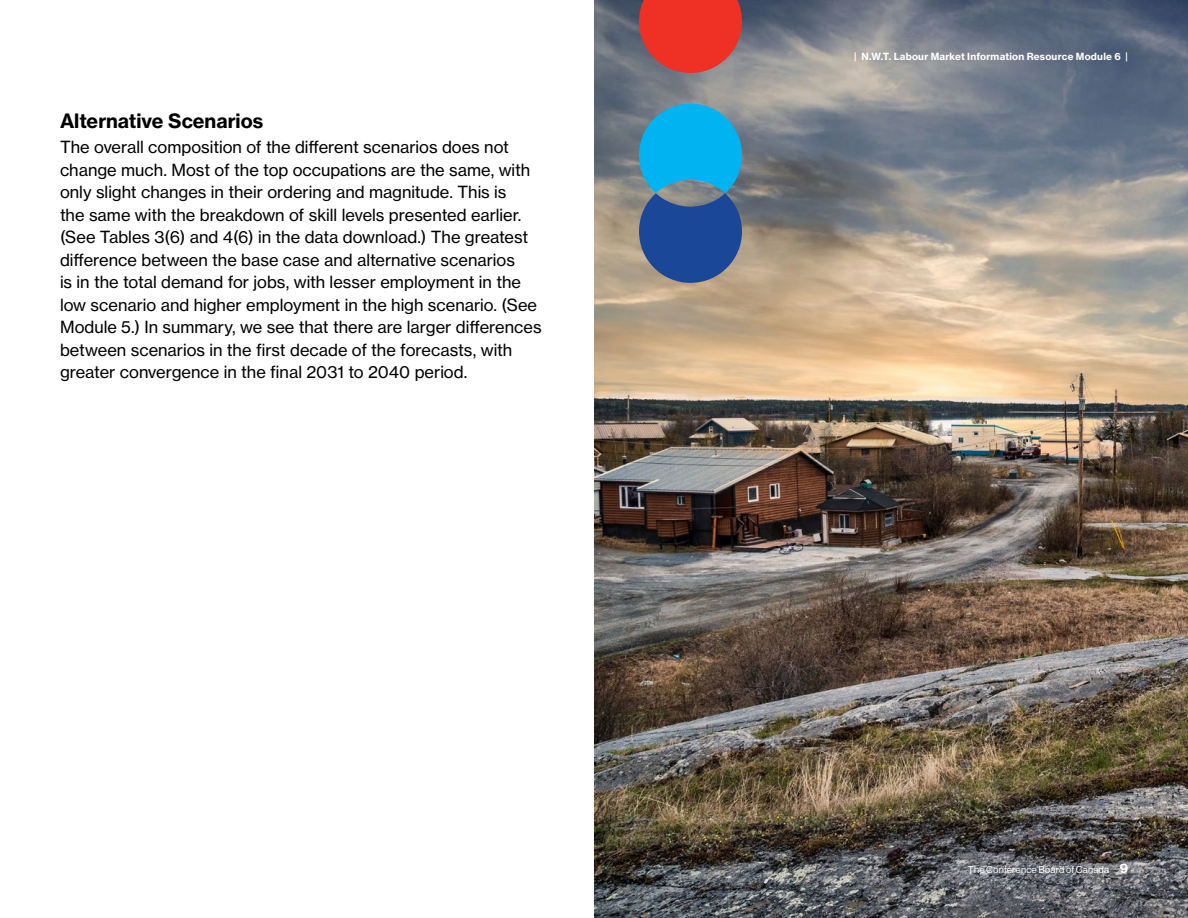
<style>
.page{position:relative;width:1188px;height:918px;background:#fff}
.page>*{position:absolute;margin:0;border:0;box-sizing:border-box;transform-origin:0 0}
.t1{font:19.5px "N Haas Grotesk TX Pro 75 Bd";color:#000}
.t2{font:16.5px/22.5px "N Haas Grotesk TX Pro 55 Rg";color:#000}
.t3{font:9.75px "N Haas Grotesk TX Pro 75 Bd";letter-spacing:.025em;color:#fff}
.t4{font:9.75px "N Haas Grotesk DS Pro 55 Rg";letter-spacing:.02em;color:#fff}
.s1{font-family:"N Haas Grotesk DS Pro 75 Bd";font-size:13.5px}
</style>
<div class="page">
<img style="left:594px;top:0;width:594px;height:918px">
<svg style="left:639px;top:0;width:103px;height:73px;background:#da3d33"></svg>
<svg style="left:639px;top:104px;width:103px;height:179px;background:#2c80b5"></svg>
<p class="t1" style="left:60px;top:108px;width:205px">Alternative Scenarios</p>
<p class="t2" style="left:60px;top:136px;width:483px">The overall composition of the different scenarios does not change much. Most of the top occupations are the same, with only slight changes in their ordering and magnitude. This is<br>the same with the breakdown of skill levels presented earlier. (See Tables 3(6) and 4(6) in the data download.) The greatest difference between the base case and alternative scenarios<br>is in the total demand for jobs, with lesser employment in the low scenario and higher employment in the high scenario. (See Module 5.) In summary, we see that there are larger differences between scenarios in the first decade of the forecasts, with greater convergence in the final 2031 to 2040 period.</p>
<p class="t3" style="left:854px;top:50px;width:275px">| N.W.T. Labour Market Information Resource Module 6 |</p>
<p class="t4" style="left:968px;top:864px;width:162px">The Conference Board of Canada <span class="s1">9</span></p>
</div>
